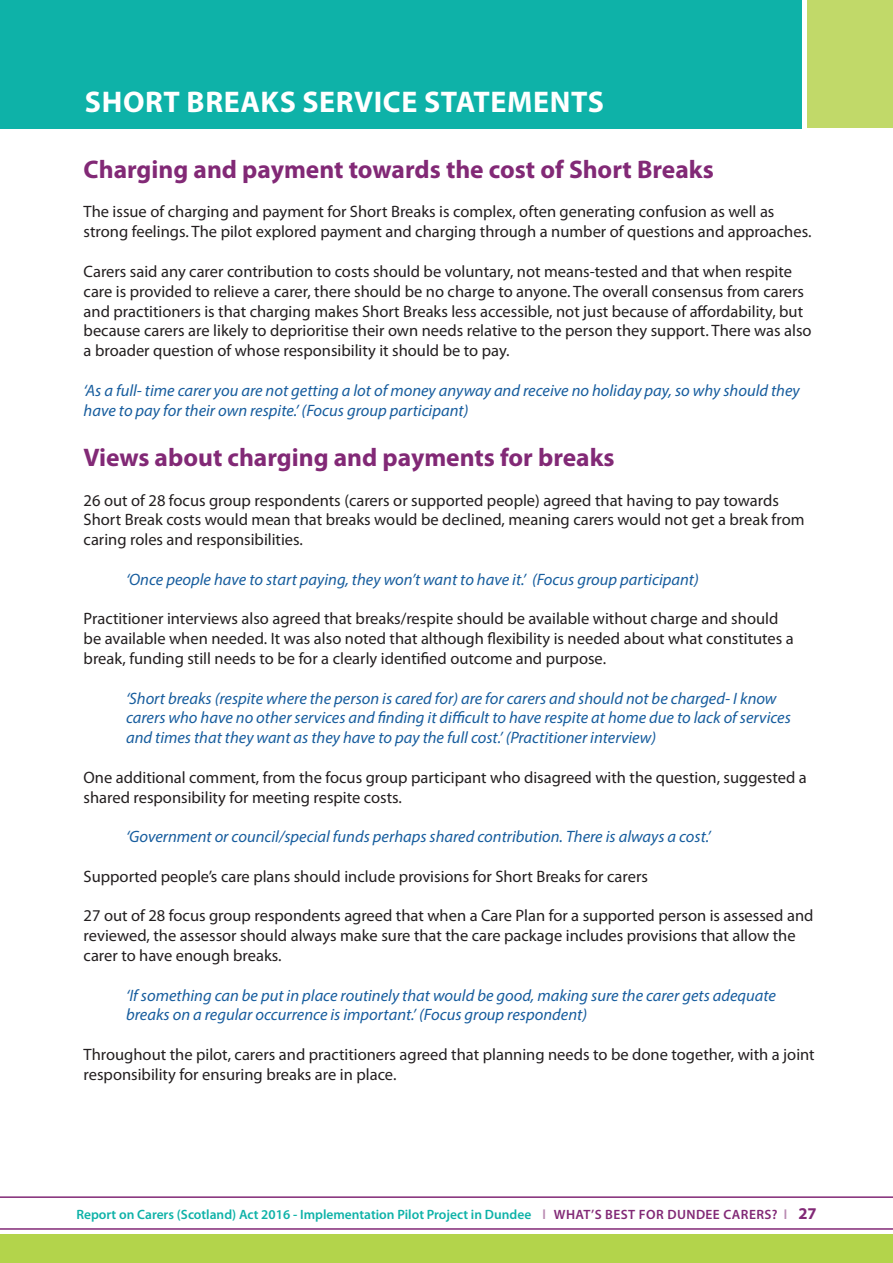
<style>
.page{position:relative;width:893px;height:1263px;background:#fff}
.page>*{position:absolute;margin:0;border:0;box-sizing:border-box;transform-origin:0 0}
.t1{font:700 30px "Myriad Pro";letter-spacing:.02em;color:#fff}
.t2{font:700 25.5px "Myriad Pro";color:#822976}
.t3{font:16.5px/19.8px "Myriad Pro";color:#231f20}
.t4{font:italic 16.5px/19.8px "Myriad Pro";color:#175d9e}
.t5{font:600 13.5px "Myriad Pro";color:#0eb2a8}
.s1{color:#ba8bb2}
.s2{color:#822976}
.s3{font-weight:700;font-size:16.5px;color:#822976}
</style>
<div class="page">
<div style="left:0;top:1235px;width:893px;height:28px;background:#b3d44b"></div>
<hr style="left:0;top:1196px;width:893px;height:2px;background:#822976">
<hr style="left:0;top:1228px;width:893px;height:2px;background:#822976">
<div style="left:0;top:0;width:802px;height:128px;background:#0eb2a8"></div>
<div style="left:807px;top:0;width:86px;height:128px;background:#c1d969"></div>
<h1 class="t1" style="left:85px;top:82px;width:521px">SHORT BREAKS SERVICE STATEMENTS</h1>
<h2 class="t2" style="left:84px;top:153px;width:632px">Charging and payment towards the cost of Short Breaks</h2>
<p class="t3" style="left:84px;top:202px;width:729px">The issue of charging and payment for Short Breaks is complex, often generating confusion as well as strong feelings. The pilot explored payment and charging through a number of questions and approaches.</p>
<p class="t3" style="left:84px;top:261px;width:729px">Carers said any carer contribution to costs should be voluntary, not means-tested and that when respite care is provided to relieve a carer, there should be no charge to anyone. The overall consensus from carers and practitioners is that charging makes Short Breaks less accessible, not just because of affordability, but because carers are likely to deprioritise their own needs relative to the person they support. There was also a broader question of whose responsibility it should be to pay.</p>
<p class="t4" style="left:84px;top:380px;width:718px">‘As a full- time carer you are not getting a lot of money anyway and receive no holiday pay, so why should they have to pay for their own respite.’ (Focus group participant)</p>
<h2 class="t2" style="left:84px;top:441px;width:532px">Views about charging and payments for breaks</h2>
<p class="t3" style="left:84px;top:490px;width:722px">26 out of 28 focus group respondents (carers or supported people) agreed that having to pay towards<br>Short Break costs would mean that breaks would be declined, meaning carers would not get a break from caring roles and responsibilities.</p>
<p class="t4" style="left:126px;top:569px;width:574px">‘Once people have to start paying, they won’t want to have it.’ (Focus group participant)</p>
<p class="t3" style="left:84px;top:609px;width:712px">Practitioner interviews also agreed that breaks/respite should be available without charge and should be available when needed. It was also noted that although flexibility is needed about what constitutes a break, funding still needs to be for a clearly identified outcome and purpose.</p>
<p class="t4" style="left:126px;top:688px;width:666px">‘Short breaks (respite where the person is cared for) are for carers and should not be charged- I know carers who have no other services and finding it difficult to have respite at home due to lack of services and times that they want as they have to pay the full cost.’ (Practitioner interview)</p>
<p class="t3" style="left:84px;top:767px;width:725px">One additional comment, from the focus group participant who disagreed with the question, suggested a shared responsibility for meeting respite costs.</p>
<p class="t4" style="left:126px;top:826px;width:586px">‘Government or council/special funds perhaps shared contribution. There is always a cost.’</p>
<p class="t3" style="left:84px;top:866px;width:566px">Supported people’s care plans should include provisions for Short Breaks for carers</p>
<p class="t3" style="left:84px;top:906px;width:731px">27 out of 28 focus group respondents agreed that when a Care Plan for a supported person is assessed and reviewed, the assessor should always make sure that the care package includes provisions that allow the carer to have enough breaks.</p>
<p class="t4" style="left:126px;top:985px;width:651px">‘If something can be put in place routinely that would be good, making sure the carer gets adequate breaks on a regular occurrence is important.’ (Focus group respondent)</p>
<p class="t3" style="left:84px;top:1044px;width:733px">Throughout the pilot, carers and practitioners agreed that planning needs to be done together, with a joint responsibility for ensuring breaks are in place.</p>
<p class="t5" style="left:76px;top:1206px;width:742px">Report on Carers (Scotland) Act 2016 - Implementation Pilot Project in Dundee <span class="s1">l</span> <span class="s2">WHAT’S BEST FOR DUNDEE CARERS?</span> <span class="s1">l</span> <span class="s3">27</span></p>
</div>
